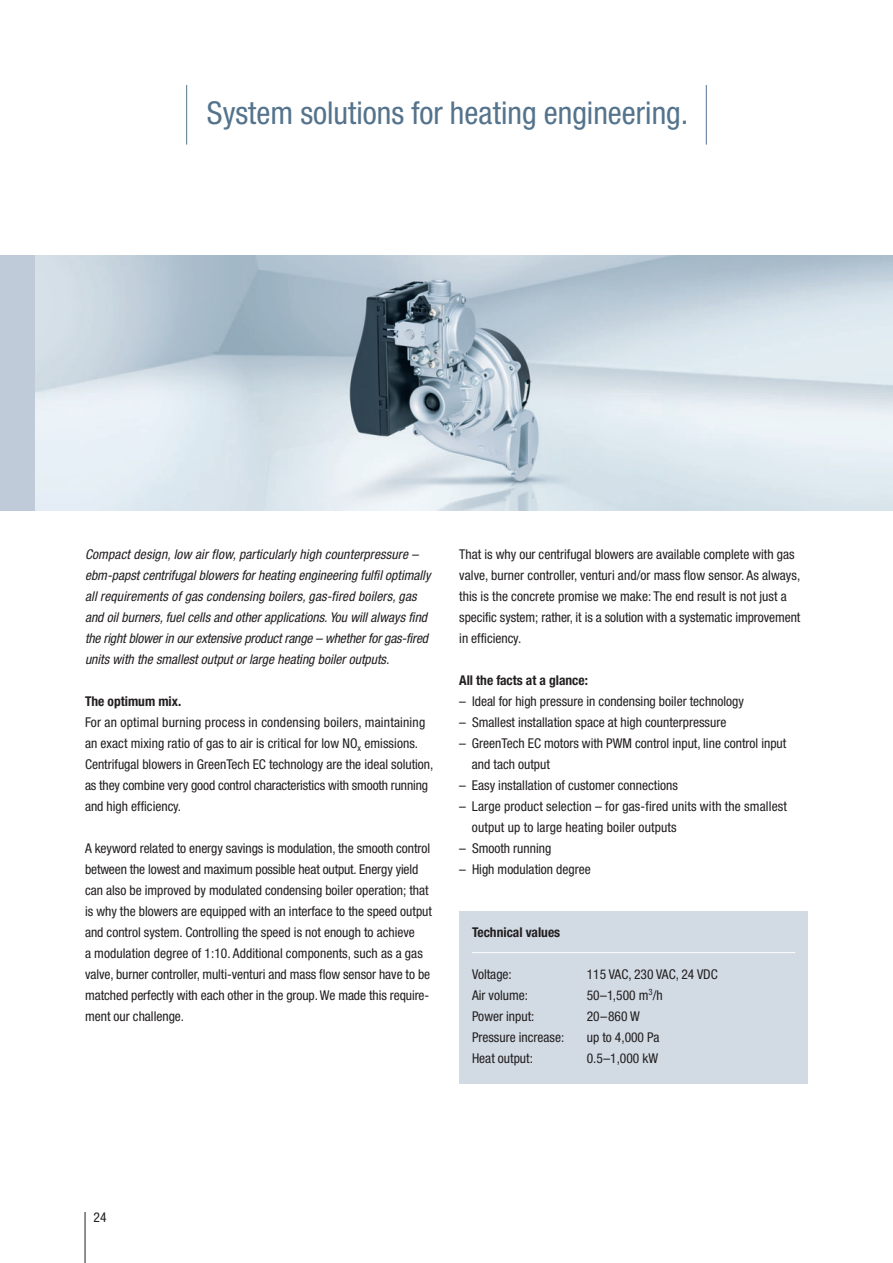
<style>
.page{position:relative;width:893px;height:1263px;background:#fff}
.page>*{position:absolute;margin:0;border:0;box-sizing:border-box;transform-origin:0 0}
.t1{font:condensed 31.5px "Helvetica Neue LT Pro";color:#54738c}
.t2{font:condensed 13.5px/21px "Helvetica Neue LT Pro";color:#231f20}
.t3{font:italic condensed 13.5px/21px "Helvetica Neue LT Pro";color:#231f20}
.t4{font:700 condensed 13.5px "Helvetica Neue LT Pro";color:#231f20}
</style>
<div class="page">
<div style="left:459px;top:912px;width:349px;height:172px;background:#d2dbe4"></div>
<hr style="left:85px;top:1212px;width:1px;height:50px;background:#231f20">
<hr style="left:706px;top:85px;width:1px;height:60px;background:#54738c">
<hr style="left:186px;top:85px;width:1px;height:60px;background:#54738c">
<hr style="left:472px;top:952px;width:323px;height:1px;background:#fff">
<img style="left:34px;top:255px;width:859px;height:255px">
<div style="left:0;top:255px;width:34px;height:255px;background:#bfcbd8"></div>
<h1 class="t1" style="left:207px;top:101px;width:483px">System solutions for heating engineering.</h1>
<p class="t3" style="left:85px;top:545px;width:347px">Compact design, low air flow, particularly high counterpressure – ebm-papst centrifugal blowers for heating engineering fulfil optimally all requirements of gas condensing boilers, gas-fired boilers, gas and oil burners, fuel cells and other applications. You will always find the right blower in our extensive product range – whether for gas-fired units with the smallest output or large heating boiler outputs.</p>
<p class="t4" style="left:85px;top:696px;width:98px">The optimum mix.</p>
<p class="t2" style="left:85px;top:713px;width:350px">For an optimal burning process in condensing boilers, maintaining an exact mixing ratio of gas to air is critical for low NO<sub>x</sub> emissions.<br>Centrifugal blowers in GreenTech EC technology are the ideal solution, as they combine very good control characteristics with smooth running and high efficiency.</p>
<p class="t2" style="left:85px;top:839px;width:348px">A keyword related to energy savings is modulation, the smooth control between the lowest and maximum possible heat output. Energy yield can also be improved by modulated condensing boiler operation; that is why the blowers are equipped with an interface to the speed output and control system. Controlling the speed is not enough to achieve<br>a modulation degree of 1:10. Additional components, such as a gas valve, burner controller, multi-venturi and mass flow sensor have to be matched perfectly with each other in the group. We made this require&shy;ment our challenge.</p>
<p class="t2" style="left:459px;top:545px;width:343px">That is why our centrifugal blowers are available complete with gas valve, burner controller, venturi and/or mass flow sensor. As always, this is the concrete promise we make: The end result is not just a specific system; rather, it is a solution with a systematic improvement in efficiency.</p>
<p class="t4" style="left:459px;top:675px;width:130px">All the facts at a glance:</p>
<p class="t2" style="left:459px;top:692px;width:286px">– Ideal for high pressure in condensing boiler technology</p>
<p class="t2" style="left:459px;top:713px;width:269px">– Smallest installation space at high counterpressure</p>
<p class="t2" style="left:472px;top:734px;width:316px;text-indent:-13px">– GreenTech EC motors with PWM control input, line control input and tach output</p>
<p class="t2" style="left:459px;top:776px;width:220px">– Easy installation of customer connections</p>
<p class="t2" style="left:472px;top:797px;width:316px;text-indent:-13px">– Large product selection – for gas-fired units with the smallest output up to large heating boiler outputs</p>
<p class="t2" style="left:459px;top:839px;width:94px">– Smooth running</p>
<p class="t2" style="left:459px;top:860px;width:133px">– High modulation degree</p>
<p class="t4" style="left:472px;top:927px;width:90px">Technical values</p>
<p class="t2" style="left:472px;top:965px;width:41px">Voltage:</p>
<p class="t2" style="left:587px;top:965px;width:132px">115 VAC, 230 VAC, 24 VDC</p>
<p class="t2" style="left:472px;top:986px;width:58px">Air volume:</p>
<p class="t2" style="left:587px;top:986px;width:77px">50–1,500 m<sup>3</sup>/h</p>
<p class="t2" style="left:472px;top:1007px;width:64px">Power input:</p>
<p class="t2" style="left:587px;top:1007px;width:55px">20–860 W</p>
<p class="t2" style="left:472px;top:1028px;width:94px">Pressure increase:</p>
<p class="t2" style="left:587px;top:1028px;width:74px">up to 4,000 Pa</p>
<p class="t2" style="left:472px;top:1049px;width:62px">Heat output:</p>
<p class="t2" style="left:587px;top:1049px;width:73px">0.5–1,000 kW</p>
<p class="t2" style="left:94px;top:1207px;width:14px">24</p>
</div>
